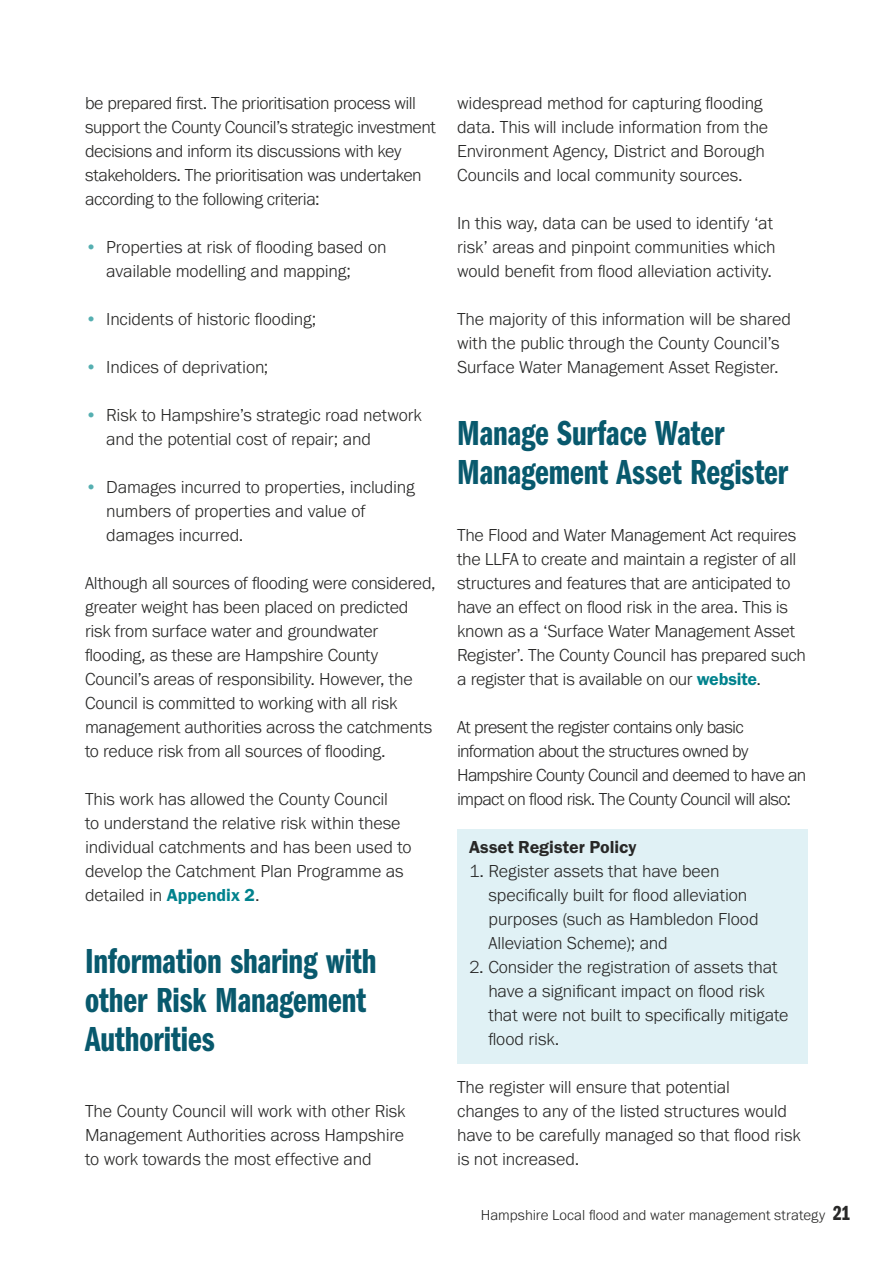
<style>
.page{position:relative;width:893px;height:1263px;background:#fff}
.page>*{position:absolute;margin:0;border:0;box-sizing:border-box;transform-origin:0 0}
.Heading_2{font:36px/39px "Franklin Gothic URW Com Dem";color:#08596d}
.Body_copy{font:300 18px/24px "Franklin Gothic URW";letter-spacing:-.015em;color:#282827}
.Body_copy_-_blue_sha{font:300 18px/24px "Franklin Gothic URW";letter-spacing:-.005em;color:#282827}
.Body_copy-2{font:300 18px/24px "Franklin Gothic URW";letter-spacing:-.035em;color:#282827}
.Body_copy_-_blue_sha-2{font:18px "Franklin Gothic URW Dem";color:#282827}
.t1{font:300 15px "Franklin Gothic URW";color:#282827}
.s1{color:#55afb1}
.s2{font-family:"Franklin Gothic URW Dem";font-weight:400;color:#00828d}
.s3{font-family:"Franklin Gothic URW Com Dem";font-weight:400;font-size:21px}
</style>
<div class="page">
<div style="left:457px;top:829px;width:351px;height:138px;background:#e0f1f5"></div>
<div style="left:457px;top:949px;width:351px;height:114px;background:#e0f1f5"></div>
<p class="Body_copy" style="left:85px;top:91px;width:352px">be prepared first. The prioritisation process will support the County Council’s strategic investment decisions and inform its discussions with key stakeholders. The prioritisation was undertaken according to the following criteria:</p>
<p class="Body_copy" style="left:106px;top:235px;width:282px;text-indent:-21px"><span class="s1">•</span> Properties at risk of flooding based on available modelling and mapping;</p>
<p class="Body_copy" style="left:85px;top:307px;width:233px"><span class="s1">•</span> Incidents of historic flooding;</p>
<p class="Body_copy" style="left:85px;top:355px;width:185px"><span class="s1">•</span> Indices of deprivation;</p>
<p class="Body_copy" style="left:106px;top:403px;width:317px;text-indent:-21px"><span class="s1">•</span> Risk to Hampshire’s strategic road network and the potential cost of repair; and</p>
<p class="Body_copy" style="left:106px;top:475px;width:310px;text-indent:-21px"><span class="s1">•</span> Damages incurred to properties, including numbers of properties and value of damages incurred.</p>
<p class="Body_copy" style="left:85px;top:571px;width:352px">Although all sources of flooding were considered, greater weight has been placed on predicted risk from surface water and groundwater flooding, as these are Hampshire County Council’s areas of responsibility. However, the Council is committed to working with all risk management authorities across the catchments to reduce risk from all sources of flooding.</p>
<p class="Body_copy" style="left:85px;top:787px;width:328px">This work has allowed the County Council<br>to understand the relative risk within these individual catchments and has been used to develop the Catchment Plan Programme as detailed in <span class="s2">Appendix 2</span>.</p>
<p class="Heading_2" style="left:85px;top:939px;width:293px">Information sharing with other Risk Management<br>Authorities</p>
<p class="Body_copy" style="left:85px;top:1099px;width:322px;text-align:justify">The County Council will work with other Risk Management Authorities across Hampshire to work towards the most effective and</p>
<p class="Body_copy" style="left:457px;top:91px;width:313px">widespread method for capturing flooding data. This will include information from the Environment Agency, District and Borough Councils and local community sources.</p>
<p class="Body_copy" style="left:457px;top:211px;width:320px">In this way, data can be used to identify ‘at risk’ areas and pinpoint communities which would benefit from flood alleviation activity.</p>
<p class="Body_copy" style="left:457px;top:307px;width:335px">The majority of this information will be shared with the public through the County Council’s<br>Surface Water Management Asset Register.</p>
<p class="Heading_2" style="left:457px;top:411px;width:333px">Manage Surface Water<br>Management Asset Register</p>
<p class="Body_copy" style="left:457px;top:523px;width:350px">The Flood and Water Management Act requires the LLFA to create and maintain a register of all structures and features that are anticipated to have an effect on flood risk in the area. This is known as a ‘Surface Water Management Asset Register’. The County Council has prepared such a register that is available on our <span class="s2">website</span>.</p>
<p class="Body_copy-2" style="left:457px;top:715px;width:350px">At present the register contains only basic information about the structures owned by Hampshire County Council and deemed to have an impact on flood risk. The County Council will also:</p>
<p class="Body_copy_-_blue_sha-2" style="left:469px;top:836px;width:169px">Asset Register Policy</p>
<p class="Body_copy_-_blue_sha" style="left:489px;top:859px;width:272px;text-indent:-19px">1. Register assets that have been specifically built for flood alleviation purposes (such as Hambledon Flood Alleviation Scheme); and</p>
<p class="Body_copy_-_blue_sha" style="left:488px;top:955px;width:302px;text-indent:-19px">2. Consider the registration of assets that have a significant impact on flood risk that were not built to specifically mitigate flood risk.</p>
<p class="Body_copy" style="left:457px;top:1075px;width:345px">The register will ensure that potential<br>changes to any of the listed structures would have to be carefully managed so that flood risk is not increased.</p>
<p class="t1" style="left:481px;top:1205px;width:371px">Hampshire Local flood and water management strategy <span class="s3">21</span></p>
</div>
